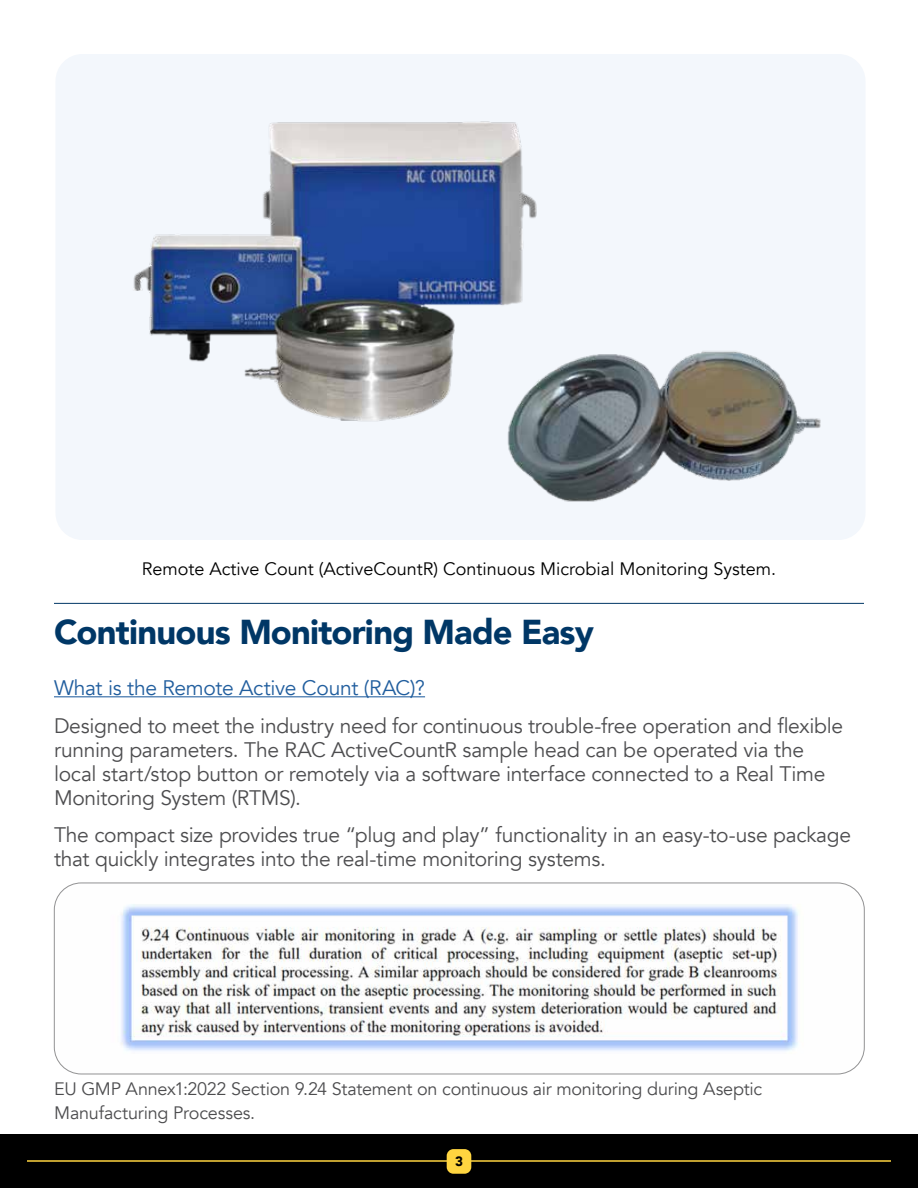
<style>
.page{position:relative;width:918px;height:1188px;background:#fff}
.page>*{position:absolute;margin:0;border:0;box-sizing:border-box;transform-origin:0 0}
.t1{font:900 34.5px "Avenir";letter-spacing:-.025em;color:#003766}
.t2{font:21px/24px "Avenir";letter-spacing:-.015em;color:#4d4d4f}
.t3{font:21px "Avenir";letter-spacing:-.015em;color:#215e9e}
.t4{font:18px/24px "Avenir";letter-spacing:-.015em;color:#4d4d4f}
.t5{font:18px "Avenir";color:#000}
.t6{font:900 13.5px "Avenir";color:#000}
</style>
<div class="page">
<div style="left:0;top:1134px;width:918px;height:54px;background:#000"></div>
<hr style="left:27px;top:1160px;width:864px;height:2px;background:#ffd540">
<div style="left:447px;top:1149px;width:24px;height:25px;background:#ffd540;border-radius:7px"></div>
<div style="left:56px;top:54px;width:810px;height:486px;background:#f3f7fc;border-radius:27px"></div>
<img style="left:133px;top:121px;width:404px;height:301px">
<hr style="left:54px;top:603px;width:810px;height:1px;background:#003766">
<hr style="left:54px;top:696px;width:371px;height:1px;background:#215e9e">
<img style="left:505px;top:335px;width:316px;height:167px">
<img style="left:55px;top:883px;width:809px;height:191px">
<div style="left:54px;top:883px;width:810px;height:191px;border:1px solid #929293;border-radius:27px"></div>
<p class="t5" style="left:142px;top:558px;width:636px">Remote Active Count (ActiveCountR) Continuous Microbial Monitoring System.</p>
<h1 class="t1" style="left:54px;top:603px;width:541px">Continuous Monitoring Made Easy</h1>
<p class="t3" style="left:54px;top:676px;width:373px">What is the Remote Active Count (RAC)?</p>
<p class="t2" style="left:54px;top:714px;width:791px">Designed to meet the industry need for continuous trouble-free operation and flexible running parameters. The RAC ActiveCountR sample head can be operated via the local start/stop button or remotely via a software interface connected to a Real Time Monitoring System (RTMS).</p>
<p class="t2" style="left:54px;top:823px;width:799px">The compact size provides true “plug and play” functionality in an easy-to-use package that quickly integrates into the real-time monitoring systems.</p>
<p class="t4" style="left:54px;top:1077px;width:709px">EU GMP Annex1:2022 Section 9.24 Statement on continuous air monitoring during Aseptic<br>Manufacturing Processes.</p>
<p class="t6" style="left:455px;top:1150px;width:9px">3</p>
</div>
